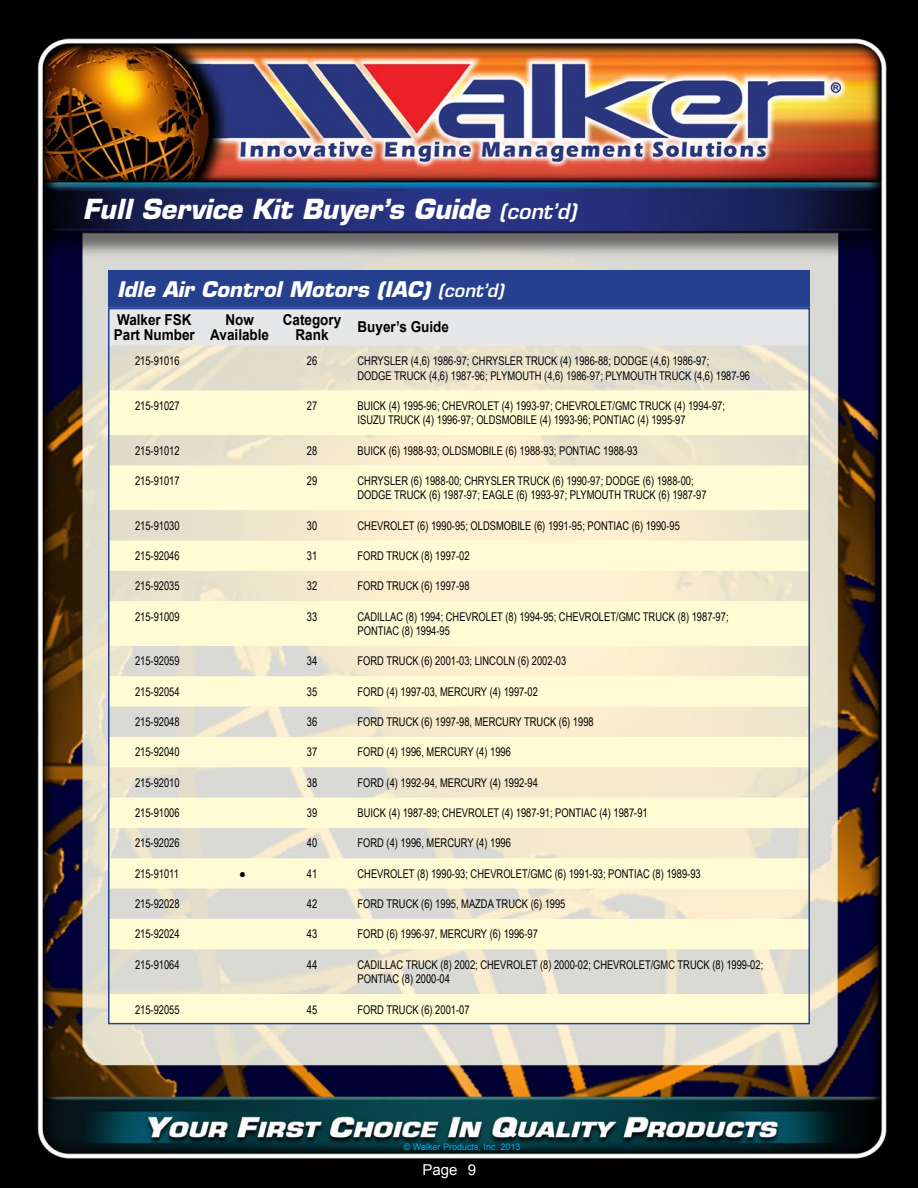
<style>
.page{position:relative;width:918px;height:1188px;background:#fff}
.page>*{position:absolute;margin:0;border:0;box-sizing:border-box;transform-origin:0 0}
.t1{font:italic 700 27px "Eurostile";color:#fff}
.t2{font:italic 700 21px "Eurostile";color:#fff}
.t3{font:700 15px/15px "Arial";color:#000;text-align:center;scale:.9 1}
.t4{font:15px "Arial";color:#fff}
.t5{font:12px/14.4px "Arial Narrow";color:#000;scale:.95 1}
.t6{font:12px "Arial";color:#000;scale:.95 1}
.t7{font:9px "Arial";color:#00aeef}
.s1{font-weight:600;font-size:21px}
.s2{font-weight:600;font-size:18px}
</style>
<div class="page">
<img style="left:0;top:0;width:918px;height:1188px">
<div style="left:108px;top:270px;width:702px;height:38px;background:#25408f"></div>
<div style="left:111px;top:311px;width:696px;height:35px;background:#e6e7e8"></div>
<svg style="left:111px;top:390px;width:696px;height:631px;background:#f6f1d2"></svg>
<h1 class="t1" style="left:83px;top:192px;width:495px">Full Service Kit Buyer’s Guide <span class="s1">(cont’d)</span></h1>
<h2 class="t2" style="left:117px;top:277px;width:388px">Idle Air Control Motors (IAC) <span class="s2">(cont’d)</span></h2>
<p class="t3" style="left:114px;top:312px;width:92px;text-align:left">Walker FSK<br>Part Number</p>
<p class="t3" style="left:210px;top:312px;width:67px">Now<br>Available</p>
<p class="t3" style="left:283px;top:312px;width:67px">Category<br>Rank</p>
<p class="t3" style="left:358px;top:320px;width:103px">Buyer’s Guide</p>
<p class="t5" style="left:135px;top:353px;width:49px">215-91016</p>
<p class="t5" style="left:307px;top:353px;width:12px">26</p>
<p class="t5" style="left:358px;top:353px;width:415px">CHRYSLER (4,6) 1986-97; CHRYSLER TRUCK (4) 1986-88; DODGE (4,6) 1986-97;<br>DODGE TRUCK (4,6) 1987-96; PLYMOUTH (4,6) 1986-97; PLYMOUTH TRUCK (4,6) 1987-96</p>
<p class="t5" style="left:135px;top:398px;width:49px">215-91027</p>
<p class="t5" style="left:307px;top:398px;width:12px">27</p>
<p class="t5" style="left:358px;top:398px;width:388px">BUICK (4) 1995-96; CHEVROLET (4) 1993-97; CHEVROLET/GMC TRUCK (4) 1994-97;<br>ISUZU TRUCK (4) 1996-97; OLDSMOBILE (4) 1993-96; PONTIAC (4) 1995-97</p>
<p class="t5" style="left:135px;top:443px;width:49px">215-91012</p>
<p class="t5" style="left:307px;top:443px;width:12px">28</p>
<p class="t5" style="left:358px;top:443px;width:296px">BUICK (6) 1988-93; OLDSMOBILE (6) 1988-93; PONTIAC 1988-93</p>
<p class="t5" style="left:135px;top:473px;width:49px">215-91017</p>
<p class="t5" style="left:307px;top:473px;width:12px">29</p>
<p class="t5" style="left:358px;top:473px;width:369px">CHRYSLER (6) 1988-00; CHRYSLER TRUCK (6) 1990-97; DODGE (6) 1988-00;<br>DODGE TRUCK (6) 1987-97; EAGLE (6) 1993-97; PLYMOUTH TRUCK (6) 1987-97</p>
<p class="t5" style="left:135px;top:518px;width:49px">215-91030</p>
<p class="t5" style="left:307px;top:518px;width:12px">30</p>
<p class="t5" style="left:358px;top:518px;width:341px">CHEVROLET (6) 1990-95; OLDSMOBILE (6) 1991-95; PONTIAC (6) 1990-95</p>
<p class="t5" style="left:135px;top:548px;width:49px">215-92046</p>
<p class="t5" style="left:307px;top:548px;width:12px">31</p>
<p class="t5" style="left:358px;top:548px;width:119px">FORD TRUCK (8) 1997-02</p>
<p class="t5" style="left:135px;top:578px;width:49px">215-92035</p>
<p class="t5" style="left:307px;top:578px;width:12px">32</p>
<p class="t5" style="left:358px;top:578px;width:119px">FORD TRUCK (6) 1997-98</p>
<p class="t5" style="left:135px;top:609px;width:49px">215-91009</p>
<p class="t5" style="left:307px;top:609px;width:12px">33</p>
<p class="t5" style="left:358px;top:609px;width:392px">CADILLAC (8) 1994; CHEVROLET (8) 1994-95; CHEVROLET/GMC TRUCK (8) 1987-97;<br>PONTIAC (8) 1994-95</p>
<p class="t5" style="left:135px;top:654px;width:49px">215-92059</p>
<p class="t5" style="left:307px;top:654px;width:12px">34</p>
<p class="t5" style="left:358px;top:654px;width:221px">FORD TRUCK (6) 2001-03; LINCOLN (6) 2002-03</p>
<p class="t5" style="left:135px;top:684px;width:49px">215-92054</p>
<p class="t5" style="left:307px;top:684px;width:12px">35</p>
<p class="t5" style="left:358px;top:684px;width:191px">FORD (4) 1997-03, MERCURY (4) 1997-02</p>
<p class="t5" style="left:135px;top:714px;width:49px">215-92048</p>
<p class="t5" style="left:307px;top:714px;width:12px">36</p>
<p class="t5" style="left:358px;top:714px;width:250px">FORD TRUCK (6) 1997-98, MERCURY TRUCK (6) 1998</p>
<p class="t5" style="left:135px;top:745px;width:49px">215-92040</p>
<p class="t5" style="left:307px;top:745px;width:12px">37</p>
<p class="t5" style="left:358px;top:745px;width:163px">FORD (4) 1996, MERCURY (4) 1996</p>
<p class="t5" style="left:135px;top:775px;width:49px">215-92010</p>
<p class="t5" style="left:307px;top:775px;width:12px">38</p>
<p class="t5" style="left:358px;top:775px;width:191px">FORD (4) 1992-94, MERCURY (4) 1992-94</p>
<p class="t5" style="left:135px;top:805px;width:49px">215-91006</p>
<p class="t5" style="left:307px;top:805px;width:12px">39</p>
<p class="t5" style="left:358px;top:805px;width:307px">BUICK (4) 1987-89; CHEVROLET (4) 1987-91; PONTIAC (4) 1987-91</p>
<p class="t5" style="left:135px;top:836px;width:49px">215-92026</p>
<p class="t5" style="left:307px;top:836px;width:12px">40</p>
<p class="t5" style="left:358px;top:836px;width:163px">FORD (4) 1996, MERCURY (4) 1996</p>
<p class="t5" style="left:135px;top:866px;width:48px">215-91011</p>
<p class="t6" style="left:239px;top:866px;width:9px">●</p>
<p class="t5" style="left:307px;top:866px;width:12px">41</p>
<p class="t5" style="left:358px;top:866px;width:363px">CHEVROLET (8) 1990-93; CHEVROLET/GMC (6) 1991-93; PONTIAC (8) 1989-93</p>
<p class="t5" style="left:135px;top:896px;width:49px">215-92028</p>
<p class="t5" style="left:307px;top:896px;width:12px">42</p>
<p class="t5" style="left:358px;top:896px;width:220px">FORD TRUCK (6) 1995, MAZDA TRUCK (6) 1995</p>
<p class="t5" style="left:135px;top:927px;width:49px">215-92024</p>
<p class="t5" style="left:307px;top:927px;width:12px">43</p>
<p class="t5" style="left:358px;top:927px;width:191px">FORD (6) 1996-97, MERCURY (6) 1996-97</p>
<p class="t5" style="left:135px;top:957px;width:49px">215-91064</p>
<p class="t5" style="left:307px;top:957px;width:12px">44</p>
<p class="t5" style="left:358px;top:957px;width:429px">CADILLAC TRUCK (8) 2002; CHEVROLET (8) 2000-02; CHEVROLET/GMC TRUCK (8) 1999-02;<br>PONTIAC (8) 2000-04</p>
<p class="t5" style="left:135px;top:1002px;width:49px">215-92055</p>
<p class="t5" style="left:307px;top:1002px;width:12px">45</p>
<p class="t5" style="left:358px;top:1002px;width:119px">FORD TRUCK (6) 2001-07</p>
<p class="t7" style="left:404px;top:1141px;width:118px">© Walker Products, Inc. 2013</p>
<p class="t4" style="left:422px;top:1160px;width:55px">Page 9</p>
</div>
